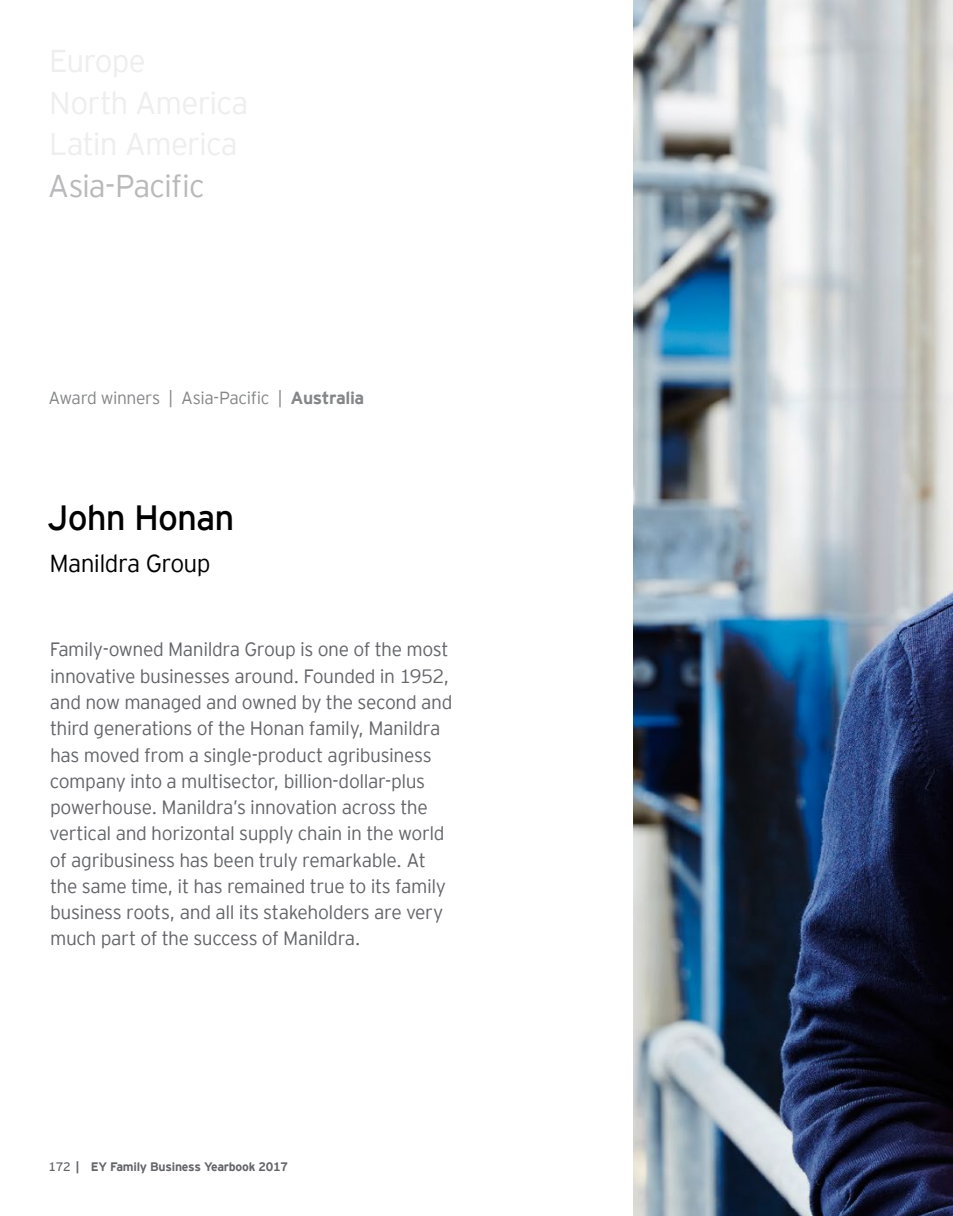
<style>
.page{position:relative;width:953px;height:1216px;background:#fff}
.page>*{position:absolute;margin:0;border:0;box-sizing:border-box;transform-origin:0 0}
.t1{font:35px "EY Interstate";letter-spacing:-.025em;color:#000}
.t2{font:300 31.5px "EY Interstate";letter-spacing:-.035em;color:#b9b9bb}
.t3{font:300 24.5px "EY Interstate";letter-spacing:-.025em;color:#000}
.t4{font:300 19.25px/26.2px "EY Interstate";letter-spacing:-.02em;color:#646569}
.t5{font:300 17.5px "EY Interstate";letter-spacing:-.025em;color:#858688}
.t6{font:700 12.25px "EY Interstate";letter-spacing:-.02em;color:#646569}
.s1{font-weight:700}
.s2{font-weight:400}
</style>
<div class="page">
<img style="left:633px;top:0;width:319px;height:1215px">
<h2 class="t2" style="left:48px;top:163px;width:158px">Asia-Pacific</h2>
<p class="t5" style="left:49px;top:385px;width:317px">Award winners | Asia-Pacific | <span class="s1">Australia</span></p>
<h1 class="t1" style="left:48px;top:493px;width:188px">John Honan</h1>
<p class="t3" style="left:49px;top:546px;width:163px">Manildra Group</p>
<p class="t4" style="left:49px;top:635px;width:404px">Family-owned Manildra Group is one of the most innovative businesses around. Founded in 1952, and now managed and owned by the second and third generations of the Honan family, Manildra has moved from a single-product agribusiness company into a multisector, billion-dollar-plus powerhouse. Manildra’s innovation across the vertical and horizontal supply chain in the world of agribusiness has been truly remarkable. At the same time, it has remained true to its family business roots, and all its stakeholders are very much part of the success of Manildra.</p>
<p class="t6" style="left:48px;top:1157px;width:241px"><span class="s2">172</span> | EY Family Business Yearbook 2017</p>
</div>
